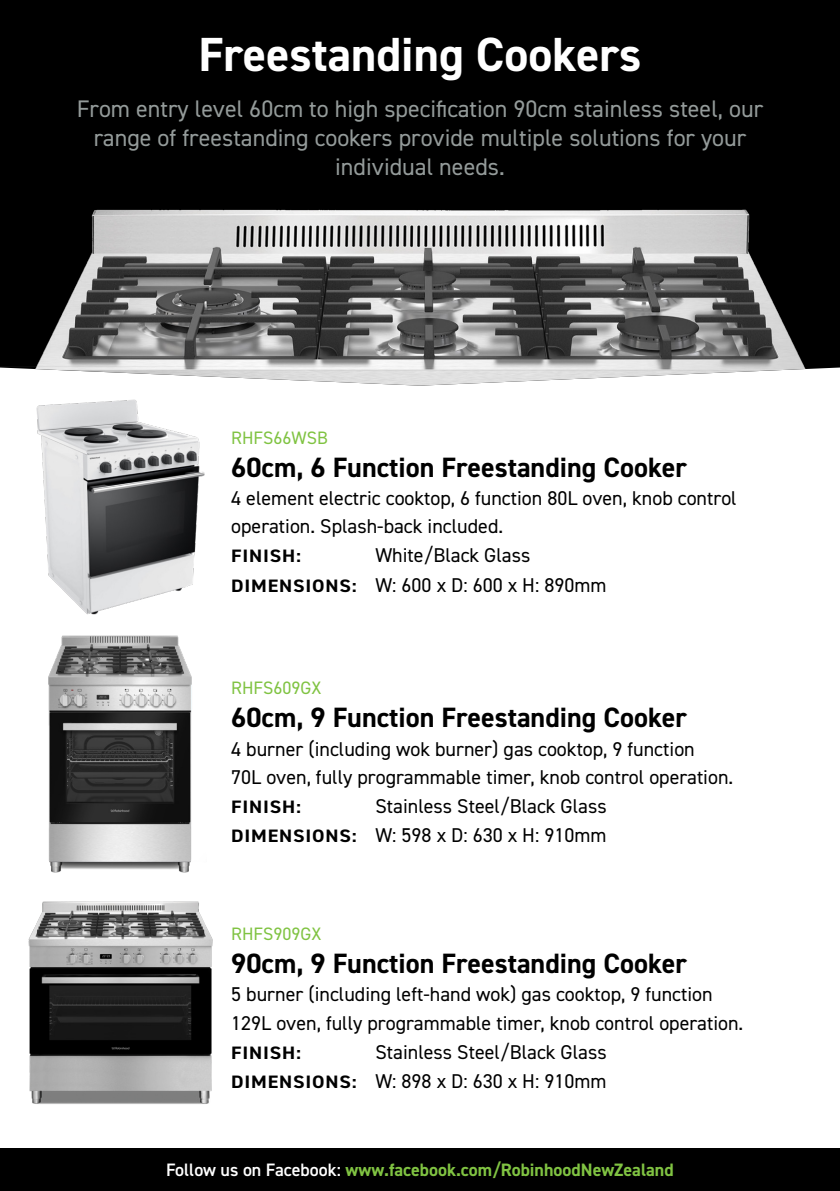
<style>
.page{position:relative;width:840px;height:1191px;background:#fff}
.page>*{position:absolute;margin:0;border:0;box-sizing:border-box;transform-origin:0 0}
.t1{font:700 48px "DIN2014";color:#fff}
.t2{font:700 28px "DIN2014";color:#000}
.t3{font:24px/28.8px "DIN2014";color:#949b9a;text-align:center}
.t4{font:20px/28px "DIN2014";color:#000}
.t5{font:700 18px "DIN2014";color:#80c342}
.t6{font:18px "DIN2014";color:#80c342}
.t7{font:700 18px "DIN2014";letter-spacing:.04em;color:#000;scale:1.11 1}
.s1{font-weight:700;font-size:18px}
.s2{font-weight:600;color:#fff}
</style>
<div class="page">
<div style="left:0;top:1148px;width:839px;height:43px;background:#000"></div>
<img style="left:0;top:0;width:839px;height:386px">
<img style="left:36px;top:400px;width:168px;height:214px">
<img style="left:28px;top:901px;width:185px;height:203px">
<img style="left:48px;top:635px;width:144px;height:237px">
<h1 class="t1" style="left:198px;top:23px;width:444px">Freestanding Cookers</h1>
<p class="t3" style="left:77px;top:94px;width:687px">From entry level 60cm to high specification 90cm stainless steel, our range of freestanding cookers provide multiple solutions for your individual needs.</p>
<p class="t6" style="left:231px;top:426px;width:98px">RHFS66WSB</p>
<h2 class="t2" style="left:231px;top:449px;width:457px">60cm, 6 Function Freestanding Cooker</h2>
<p class="t4" style="left:231px;top:484px;width:506px">4 element electric cooktop, 6 function 80L oven, knob control operation. Splash-back included.</p>
<p class="t7" style="left:231px;top:544px;width:64px">FINISH:</p>
<p class="t4" style="left:231px;top:540px;width:376px;line-height:29.6px;text-indent:144px">White/Black Glass<br><span class="s1">DIMENSIONS:</span> W: 600 x D: 600 x H: 890mm</p>
<p class="t6" style="left:231px;top:676px;width:92px">RHFS609GX</p>
<h2 class="t2" style="left:231px;top:699px;width:457px">60cm, 9 Function Freestanding Cooker</h2>
<p class="t4" style="left:231px;top:734px;width:503px">4 burner (including wok burner) gas cooktop, 9 function<br>70L oven, fully programmable timer, knob control operation.</p>
<p class="t7" style="left:231px;top:794px;width:64px">FINISH:</p>
<p class="t4" style="left:231px;top:790px;width:377px;line-height:29.6px;text-align:right">Stainless Steel/Black Glass<br><span class="s1">DIMENSIONS:</span> W: 598 x D: 630 x H: 910mm</p>
<p class="t6" style="left:231px;top:922px;width:92px">RHFS909GX</p>
<h2 class="t2" style="left:231px;top:945px;width:457px">90cm, 9 Function Freestanding Cooker</h2>
<p class="t4" style="left:231px;top:980px;width:513px">5 burner (including left-hand wok) gas cooktop, 9 function<br>129L oven, fully programmable timer, knob control operation.</p>
<p class="t7" style="left:231px;top:1040px;width:64px">FINISH:</p>
<p class="t4" style="left:231px;top:1036px;width:377px;line-height:29.6px;text-align:right">Stainless Steel/Black Glass<br><span class="s1">DIMENSIONS:</span> W: 898 x D: 630 x H: 910mm</p>
<p class="t5" style="left:166px;top:1157px;width:508px"><span class="s2">Follow us on Facebook:</span> www.facebook.com/RobinhoodNewZealand</p>
</div>
